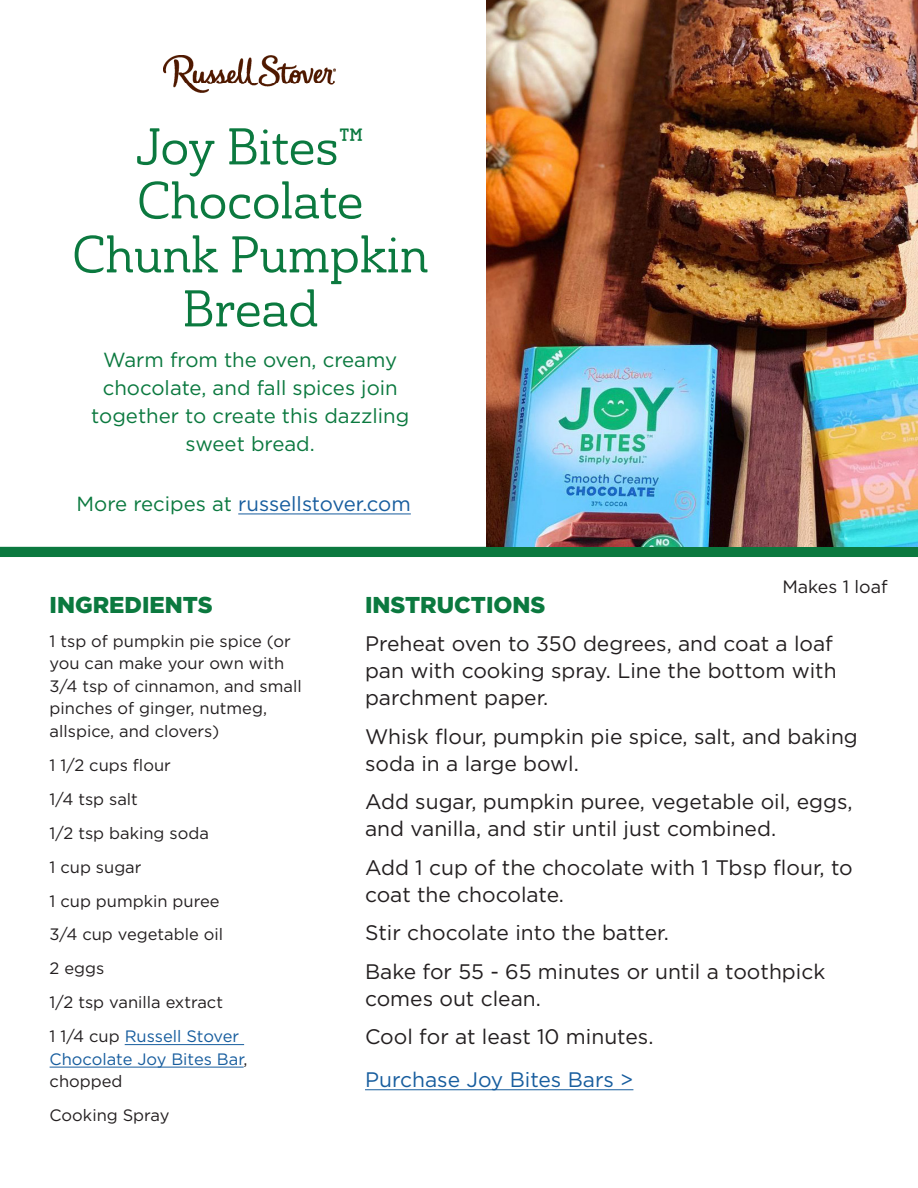
<style>
.page{position:relative;width:918px;height:1188px;background:#fff}
.page>*{position:absolute;margin:0;border:0;box-sizing:border-box;transform-origin:0 0}
.t1{font:51px/54px "Ainslie Slab Nor Reg";letter-spacing:-.02em;color:#0b793f;text-align:center}
.t2{font:900 22.95px "Gotham";color:#0b793f}
.t3{font:21px/27px "Gotham";color:#231f20}
.t4{font:21px "Gotham";color:#175d9e}
.t5{font:20.4px/28px "Gotham";color:#0b793f;text-align:center}
.t6{font:20.4px "Gotham";color:#175d9e}
.t7{font:17.85px "Gotham";color:#231f20}
.t8{font:16.5px/22.5px "Gotham";color:#231f20}
.t9{font:16.5px/22.5px "Gotham";color:#175d9e}
.s1{color:#0b793f}
.s2{color:#231f20}
</style>
<div class="page">
<img style="left:164px;top:56px;width:172px;height:37px">
<div style="left:0;top:547px;width:918px;height:10px;background:#0b793f"></div>
<hr style="left:238px;top:514px;width:173px;height:1px;background:#175d9e">
<img style="left:487px;top:0;width:431px;height:546px">
<hr style="left:125px;top:1044px;width:119px;height:1px;background:#175d9e">
<hr style="left:50px;top:1067px;width:194px;height:1px;background:#175d9e">
<hr style="left:365px;top:1090px;width:268px;height:1px;background:#175d9e">
<p class="t1" style="left:72px;top:119px;width:359px">Joy Bites<sup>™<br></sup>Chocolate<br>Chunk Pumpkin<br>Bread</p>
<p class="t5" style="left:91px;top:346px;width:319px">Warm from the oven, creamy chocolate, and fall spices join together to create this dazzling sweet bread.</p>
<p class="t6" style="left:76px;top:491px;width:336px"><span class="s1">More recipes at</span> russellstover.com</p>
<p class="t7" style="left:782px;top:575px;width:107px">Makes 1 loaf</p>
<p class="t2" style="left:50px;top:589px;width:165px">INGREDIENTS</p>
<p class="t8" style="left:50px;top:629px;width:254px">1 tsp of pumpkin pie spice (or you can make your own with<br>3/4 tsp of cinnamon, and small pinches of ginger, nutmeg, allspice, and clovers)</p>
<p class="t8" style="left:50px;top:753px;width:123px">1 1/2 cups flour</p>
<p class="t8" style="left:50px;top:787px;width:90px">1/4 tsp salt</p>
<p class="t8" style="left:50px;top:821px;width:161px">1/2 tsp baking soda</p>
<p class="t8" style="left:50px;top:855px;width:93px">1 cup sugar</p>
<p class="t8" style="left:50px;top:889px;width:171px">1 cup pumpkin puree</p>
<p class="t8" style="left:50px;top:923px;width:175px">3/4 cup vegetable oil</p>
<p class="t8" style="left:50px;top:957px;width:56px">2 eggs</p>
<p class="t8" style="left:50px;top:991px;width:175px">1/2 tsp vanilla extract</p>
<p class="t9" style="left:50px;top:1025px;width:200px"><span class="s2">1 1/4 cup</span> Russell Stover<br>Chocolate Joy Bites Bar<span class="s2">, chopped</span></p>
<p class="t8" style="left:50px;top:1104px;width:121px">Cooking Spray</p>
<p class="t2" style="left:365px;top:589px;width:182px">INSTRUCTIONS</p>
<p class="t3" style="left:365px;top:630px;width:473px">Preheat oven to 350 degrees, and coat a loaf pan with cooking spray. Line the bottom with parchment paper.</p>
<p class="t3" style="left:365px;top:722px;width:494px">Whisk flour, pumpkin pie spice, salt, and baking soda in a large bowl.</p>
<p class="t3" style="left:365px;top:788px;width:489px">Add sugar, pumpkin puree, vegetable oil, eggs, and vanilla, and stir until just combined.</p>
<p class="t3" style="left:365px;top:853px;width:489px">Add 1 cup of the chocolate with 1 Tbsp flour, to coat the chocolate.</p>
<p class="t3" style="left:365px;top:919px;width:305px">Stir chocolate into the batter.</p>
<p class="t3" style="left:365px;top:957px;width:462px">Bake for 55 - 65 minutes or until a toothpick comes out clean.</p>
<p class="t3" style="left:365px;top:1023px;width:290px">Cool for at least 10 minutes.</p>
<p class="t4" style="left:365px;top:1066px;width:270px">Purchase Joy Bites Bars &gt;</p>
</div>
